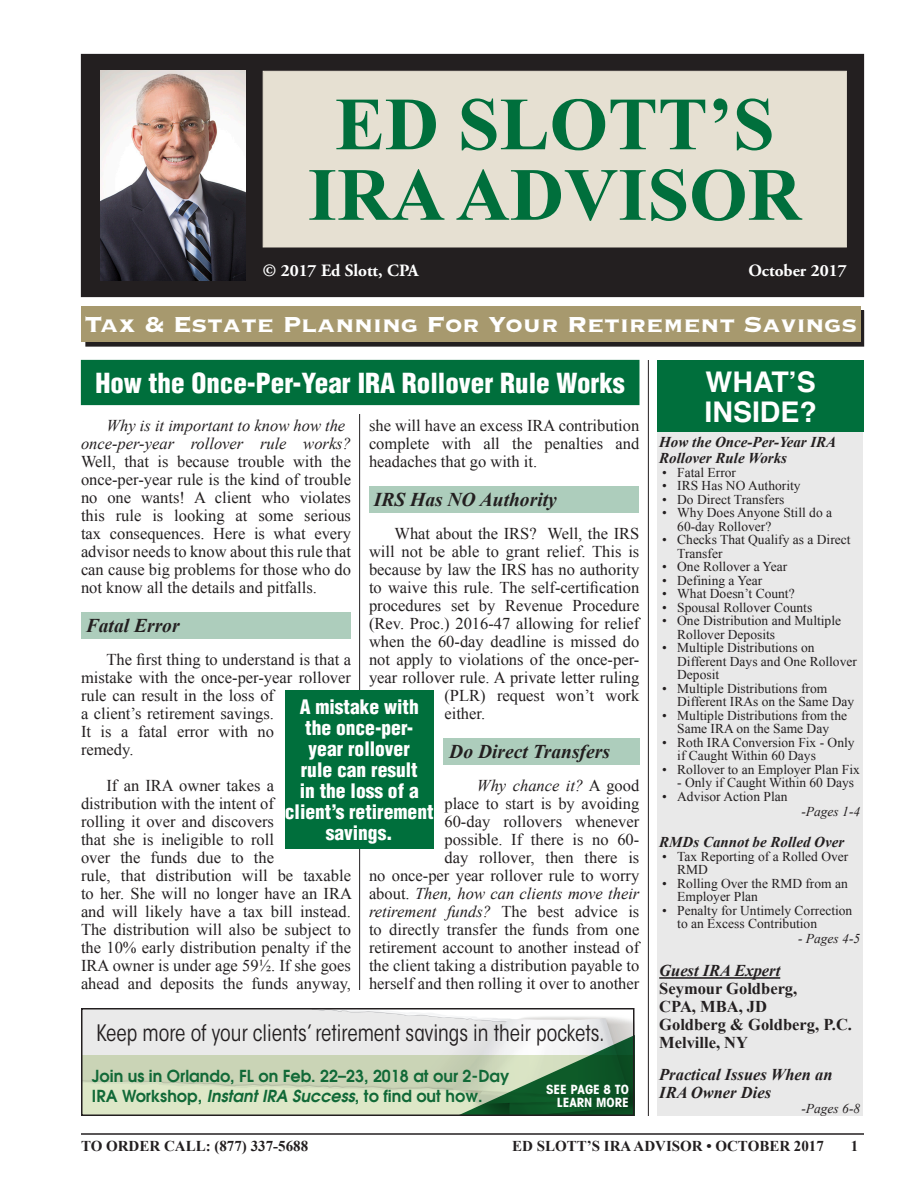
<style>
.page{position:relative;width:918px;height:1188px;background:#fff}
.page>*{position:absolute;margin:0;border:0;box-sizing:border-box;transform-origin:0 0}
.t1{font:700 75px "Times New Roman";color:#006f3c}
.t2{font:28.5px "Copperplate Thirty Three BC";letter-spacing:-.01em;color:#fff}
.t3{font:700 28.5px/30px "Helvetica";color:#fff}
.t4{font:900 condensed 27px "Helvetica";color:#fff}
.t5{font:condensed 22.5px "ITC Avant Garde Std";color:#231f20;scale:.96 1}
.t6{font:900 condensed 19.5px/21px "Helvetica";color:#fff;text-align:center}
.t7{font:italic 700 19.5px "Times New Roman";color:#231f20}
.t8{font:700 17.25px "Adobe Garamond";color:#fff}
.t9{font:16.5px/18px "Times New Roman";color:#231f20;text-align:justify}
.t10{font:600 16.5px/19.5px "Avant Garde";color:#116937}
.t11{font:700 16.5px "Times New Roman";color:#231f20}
.t12{font:italic 700 16.5px/18px "Times New Roman";color:#231f20}
.t13{font:italic 16.5px "Times New Roman";color:#231f20}
.t14{font:italic 700 15px/16.5px "Times New Roman";color:#231f20}
.t15{font:700 15px "Times New Roman";color:#231f20}
.t16{font:13.5px/13.5px "Times New Roman";color:#231f20}
.t17{font:italic 13.5px "Times New Roman";color:#231f20}
.t18{font:700 condensed 12.75px/13.5px "Avant Garde";color:#fff;text-align:right;scale:1.05 1}
.s1{font-style:italic}
</style>
<div class="page">
<div style="left:658px;top:366px;width:205px;height:750px;background:#e9e9e9"></div>
<div style="left:86px;top:311px;width:778px;height:35px;background:#231f20"></div>
<div style="left:81px;top:54px;width:783px;height:243px;background:#231f20"></div>
<div style="left:263px;top:71px;width:584px;height:176px;background:#e6e0d2;border:1px solid #e6e0d2"></div>
<img style="left:100px;top:71px;width:146px;height:209px">
<div style="left:81px;top:360px;width:558px;height:45px;background:#006f3c"></div>
<div style="left:81px;top:306px;width:780px;height:36px;background:#a7996e"></div>
<hr style="left:648px;top:360px;width:1px;height:756px;background:#231f20">
<hr style="left:359px;top:414px;width:1px;height:576px;background:#231f20">
<hr style="left:81px;top:1133px;width:783px;height:2px;background:#231f20">
<div style="left:657px;top:360px;width:207px;height:72px;background:#006f3c"></div>
<div style="left:285px;top:690px;width:149px;height:158px;background:#006f3c"></div>
<svg style="left:84px;top:1011px;width:547px;height:102px;background:#c5d2bf"></svg>
<div style="left:81px;top:1008px;width:553px;height:108px;border:2px solid #231f20"></div>
<hr style="left:659px;top:977px;width:121px;height:2px;background:#231f20">
<div style="left:81px;top:612px;width:270px;height:27px;background:#adcdbc"></div>
<div style="left:369px;top:486px;width:270px;height:27px;background:#adcdbc"></div>
<div style="left:443px;top:738px;width:196px;height:27px;background:#adcdbc"></div>
<p class="t1" style="left:335px;top:72px;width:441px">ED SLOTT’S</p>
<p class="t1" style="left:308px;top:143px;width:495px">IRA ADVISOR</p>
<p class="t8" style="left:263px;top:261px;width:157px">© 2017 Ed Slott, CPA</p>
<p class="t8" style="left:748px;top:261px;width:100px">October 2017</p>
<p class="t2" style="left:85px;top:310px;width:774px">Tax &amp; Estate Planning For Your Retirement Savings</p>
<p class="t3" style="left:705px;top:367px;width:114px">WHAT’S<br>INSIDE?</p>
<p class="t4" style="left:95px;top:366px;width:531px">How the Once-Per-Year IRA Rollover Rule Works</p>
<p class="t9" style="left:369px;top:417px;width:272px">she will have an excess IRA contribution complete with all the penalties and headaches that go with it.</p>
<p class="t13" style="left:106px;top:415px;width:240px">Why is it important to know how the</p>
<p class="t9" style="left:81px;top:435px;width:272px"><span class="s1">once-per-year rollover rule works?<br></span>Well, that is because trouble with the once-per-year rule is the kind of trouble no one wants! A client who violates this rule is looking at some serious tax consequences. Here is what every advisor needs to know about this rule that can cause big problems for those who do not know all the details and pitfalls.</p>
<p class="t14" style="left:659px;top:433px;width:179px">How the Once-Per-Year IRA<br>Rollover Rule Works</p>
<p class="t16" style="left:662px;top:465px;width:75px">• Fatal Error</p>
<p class="t16" style="left:662px;top:479px;width:140px">• IRS Has NO Authority</p>
<p class="t16" style="left:662px;top:492px;width:124px">• Do Direct Transfers</p>
<p class="t16" style="left:677px;top:506px;width:156px;text-indent:-15px">• Why Does Anyone Still do a<br>60-day Rollover?</p>
<p class="t16" style="left:677px;top:533px;width:175px;text-indent:-15px">• Checks That Qualify as a Direct<br>Transfer</p>
<p class="t16" style="left:662px;top:560px;width:127px">• One Rollover a Year</p>
<p class="t16" style="left:662px;top:573px;width:102px">• Defining a Year</p>
<p class="t16" style="left:662px;top:587px;width:134px">• What Doesn’t Count?</p>
<p class="t16" style="left:662px;top:600px;width:152px">• Spousal Rollover Counts</p>
<p class="t16" style="left:677px;top:614px;width:165px;text-indent:-15px">• One Distribution and Multiple<br>Rollover Deposits</p>
<p class="t16" style="left:677px;top:641px;width:181px;text-indent:-15px">• Multiple Distributions on<br>Different Days and One Rollover<br>Deposit</p>
<p class="t16" style="left:677px;top:681px;width:179px;text-indent:-15px">• Multiple Distributions from<br>Different IRAs on the Same Day</p>
<p class="t16" style="left:662px;top:708px;width:186px;text-align:center">• Multiple Distributions from the<br>Same IRA on the Same Day</p>
<p class="t16" style="left:677px;top:735px;width:179px;text-indent:-15px">• Roth IRA Conversion Fix - Only if Caught Within 60 Days</p>
<p class="t16" style="left:662px;top:762px;width:199px">• Rollover to an Employer Plan Fix</p>
<p class="t16" style="left:677px;top:776px;width:178px">- Only if Caught Within 60 Days</p>
<p class="t16" style="left:662px;top:789px;width:127px">• Advisor Action Plan</p>
<p class="t17" style="left:801px;top:802px;width:60px">-Pages 1-4</p>
<p class="t14" style="left:659px;top:833px;width:187px">RMDs Cannot be Rolled Over</p>
<p class="t16" style="left:677px;top:849px;width:173px;text-indent:-15px">• Tax Reporting of a Rolled Over<br>RMD</p>
<p class="t16" style="left:677px;top:876px;width:172px;text-indent:-15px">• Rolling Over the RMD from an<br>Employer Plan</p>
<p class="t16" style="left:677px;top:903px;width:177px;text-indent:-15px">• Penalty for Untimely Correction to an Excess Contribution</p>
<p class="t17" style="left:798px;top:929px;width:64px">- Pages 4-5</p>
<p class="t12" style="left:659px;top:961px;width:123px">Guest IRA Expert</p>
<p class="t11" style="left:659px;top:977px;width:140px">Seymour Goldberg,</p>
<p class="t11" style="left:659px;top:995px;width:109px">CPA, MBA, JD</p>
<p class="t11" style="left:659px;top:1013px;width:194px">Goldberg &amp; Goldberg, P.C.</p>
<p class="t11" style="left:659px;top:1031px;width:90px">Melville, NY</p>
<p class="t12" style="left:659px;top:1065px;width:175px">Practical Issues When an<br>IRA Owner Dies</p>
<p class="t17" style="left:801px;top:1099px;width:60px">-Pages 6-8</p>
<p class="t7" style="left:374px;top:486px;width:184px">IRS Has NO Authority</p>
<p class="t9" style="left:394px;top:525px;width:246px">What about the IRS? Well, the IRS</p>
<p class="t9" style="left:369px;top:543px;width:272px">will not be able to grant relief. This is</p>
<p class="t9" style="left:369px;top:561px;width:272px">because by law the IRS has no authority</p>
<p class="t9" style="left:369px;top:579px;width:272px">to waive this rule. The self-certification</p>
<p class="t9" style="left:369px;top:597px;width:272px">procedures set by Revenue Procedure</p>
<p class="t9" style="left:369px;top:615px;width:272px">(Rev. Proc.) 2016-47 allowing for relief</p>
<p class="t9" style="left:369px;top:633px;width:272px">when the 60-day deadline is missed do</p>
<p class="t9" style="left:369px;top:651px;width:272px">not apply to violations of the once-per-</p>
<p class="t9" style="left:369px;top:669px;width:272px">year rollover rule. A private letter ruling</p>
<p class="t9" style="left:444px;top:687px;width:196px">(PLR) request won’t work</p>
<p class="t9" style="left:444px;top:705px;width:42px">either.</p>
<p class="t7" style="left:86px;top:612px;width:95px">Fatal Error</p>
<p class="t9" style="left:81px;top:651px;width:272px;text-align:left;text-indent:25px">The first thing to understand is that a mistake with the once-per-year rollover rule can result in the loss of<br>a client’s retirement savings.<br>It is a fatal error with no<br>remedy.</p>
<p class="t9" style="left:81px;top:777px;width:272px;text-align:left;text-indent:25px">If an IRA owner takes a distribution with the intent of<br>rolling it over and discovers<br>that she is ineligible to roll<br>over the funds due to the<br>rule, that distribution will be taxable to her. She will no longer have an IRA and will likely have a tax bill instead.<br>The distribution will also be subject to the 10% early distribution penalty if the IRA owner is under age 59½. If she goes ahead and deposits the funds anyway,</p>
<p class="t6" style="left:285px;top:696px;width:150px">A mistake with the once-per-<br>year rollover<br>rule can result<br>in the loss of a client’s retirement savings.</p>
<p class="t7" style="left:449px;top:738px;width:162px">Do Direct Transfers</p>
<p class="t9" style="left:369px;top:777px;width:272px;text-align:right"><span class="s1">Why chance it?</span> A good<br>place to start is by avoiding<br>60-day rollovers whenever<br>possible. If there is no 60-<br>day rollover, then there is<br>no once-per year rollover rule to worry about. <span class="s1">Then, how can clients move their retirement funds?</span> The best advice is to directly transfer the funds from one retirement account to another instead of the client taking a distribution payable to herself and then rolling it over to another</p>
<p class="t5" style="left:96px;top:1019px;width:531px">Keep more of your clients’ retirement savings in their pockets.</p>
<p class="t18" style="left:546px;top:1082px;width:80px">SEE PAGE 8 TO<br>LEARN MORE</p>
<p class="t10" style="left:92px;top:1066px;width:419px">Join us in Orlando, FL on Feb. 22–23, 2018 at our 2-Day<br>IRA Workshop, <span class="s1">Instant IRA Success</span>, to find out how.</p>
<p class="t15" style="left:81px;top:1136px;width:229px">TO ORDER CALL: (877) 337-5688</p>
<p class="t15" style="left:512px;top:1136px;width:313px">ED SLOTT’S IRA ADVISOR • OCTOBER 2017</p>
<p class="t15" style="left:851px;top:1136px;width:9px">1</p>
</div>
